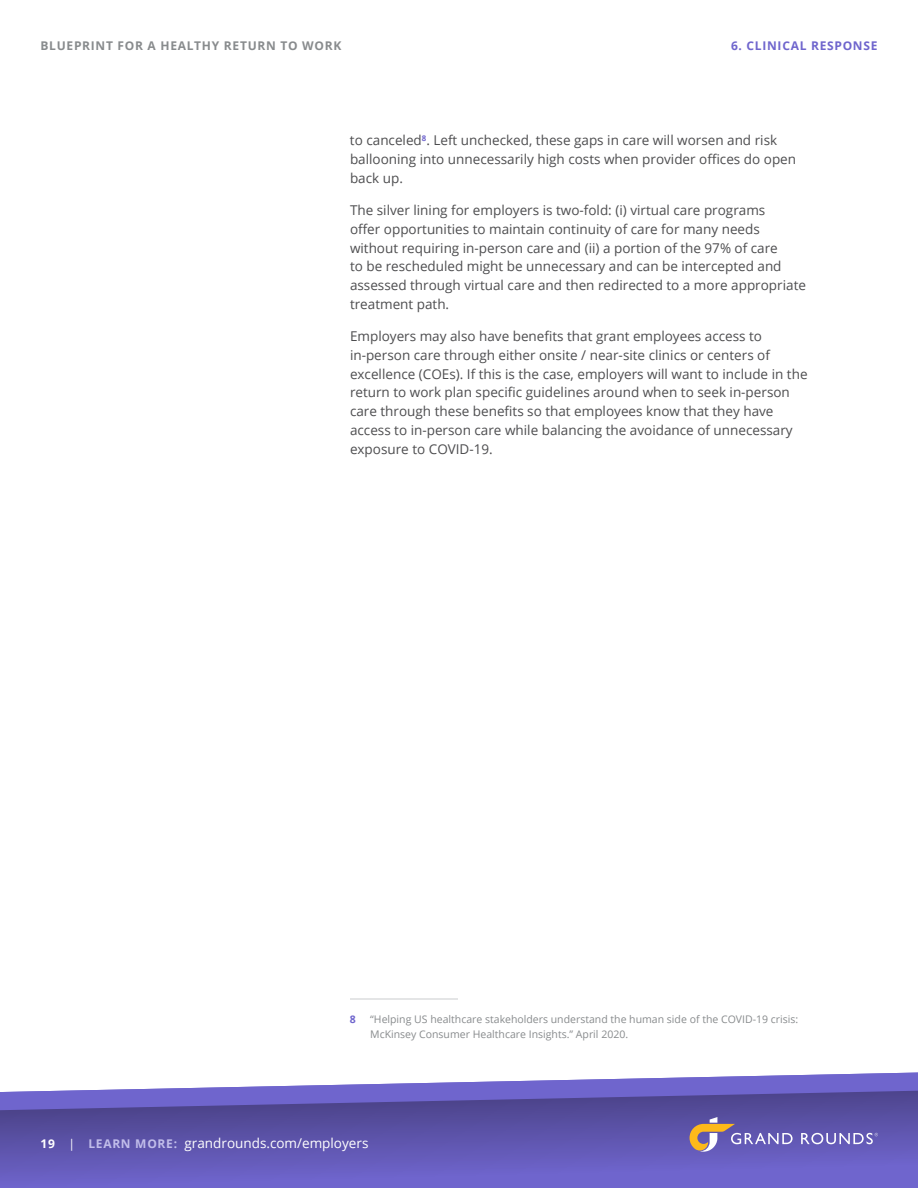
<style>
.page{position:relative;width:918px;height:1188px;background:#fff}
.page>*{position:absolute;margin:0;border:0;box-sizing:border-box;transform-origin:0 0}
.t1{font:13.5px/18.8px "Open Sans";color:#4d4d4f}
.t2{font:13.5px "Open Sans";color:#fff}
.t3{font:700 12px "Open Sans";letter-spacing:.06em;color:#888b8d}
.t4{font:700 12px "Open Sans";letter-spacing:.06em;color:#6f65cd}
.t5{font:10.5px/15px "Open Sans";color:#888b8d}
.t6{font:700 10.5px "Open Sans";color:#6f65cd}
.s1{font-weight:700;font-size:12px}
.s2{font-size:12px}
.s3{font-weight:700;font-size:12px;color:#c1bdea}
</style>
<div class="page">
<svg style="left:99px;top:1072px;width:819px;height:18px"></svg>
<svg style="left:0;top:1090px;width:918px;height:98px;background:#6158b3"></svg>
<svg style="left:690px;top:1117px;width:103px;height:35px;background:#8474a3"></svg>
<svg style="left:801px;top:1133px;width:77px;height:11px"></svg>
<hr style="left:350px;top:998px;width:108px;height:2px;background:#dcddde">
<p class="t3" style="left:40px;top:37px;width:302px">BLUEPRINT FOR A HEALTHY RETURN TO WORK</p>
<p class="t4" style="left:731px;top:37px;width:60px">6. CLIN ICAL</p>
<p class="t4" style="left:811px;top:37px;width:34px">RESPON</p>
<p class="t4" style="left:863px;top:37px;width:14px">SE</p>
<p class="t1" style="left:350px;top:131px;width:448px">to canceled<sup>8</sup>. Left unchecked, these gaps in care will worsen and risk ballooning into unnecessarily high costs when provider offices do open back up.</p>
<p class="t1" style="left:350px;top:200px;width:458px">The silver lining for employers is two-fold: (i) virtual care programs<br>offer opportunities to maintain continuity of care for many needs without requiring in-person care and (ii) a portion of the 97% of care<br>to be rescheduled might be unnecessary and can be intercepted and assessed through virtual care and then redirected to a more appropriate treatment path.</p>
<p class="t1" style="left:350px;top:326px;width:459px">Employers may also have benefits that grant employees access to in-person care through either onsite / near-site clinics or centers of excellence (COEs). If this is the case, employers will want to include in the return to work plan specific guidelines around when to seek in-person care through these benefits so that employees know that they have access to in-person care while balancing the avoidance of unnecessary exposure to COVID-19.</p>
<p class="t6" style="left:350px;top:1012px;width:7px">8</p>
<p class="t5" style="left:370px;top:1011px;width:430px">“Helping US healthcare stakeholders understand the human side of the COVID-19 crisis:<br>McKinsey Consumer Healthcare Insights.” April 2020.</p>
<p class="t2" style="left:40px;top:1133px;width:329px"><span class="s1">19</span> <span class="s2">|</span> <span class="s3">LEARN MORE:</span> grandrounds.com/employers</p>
</div>
